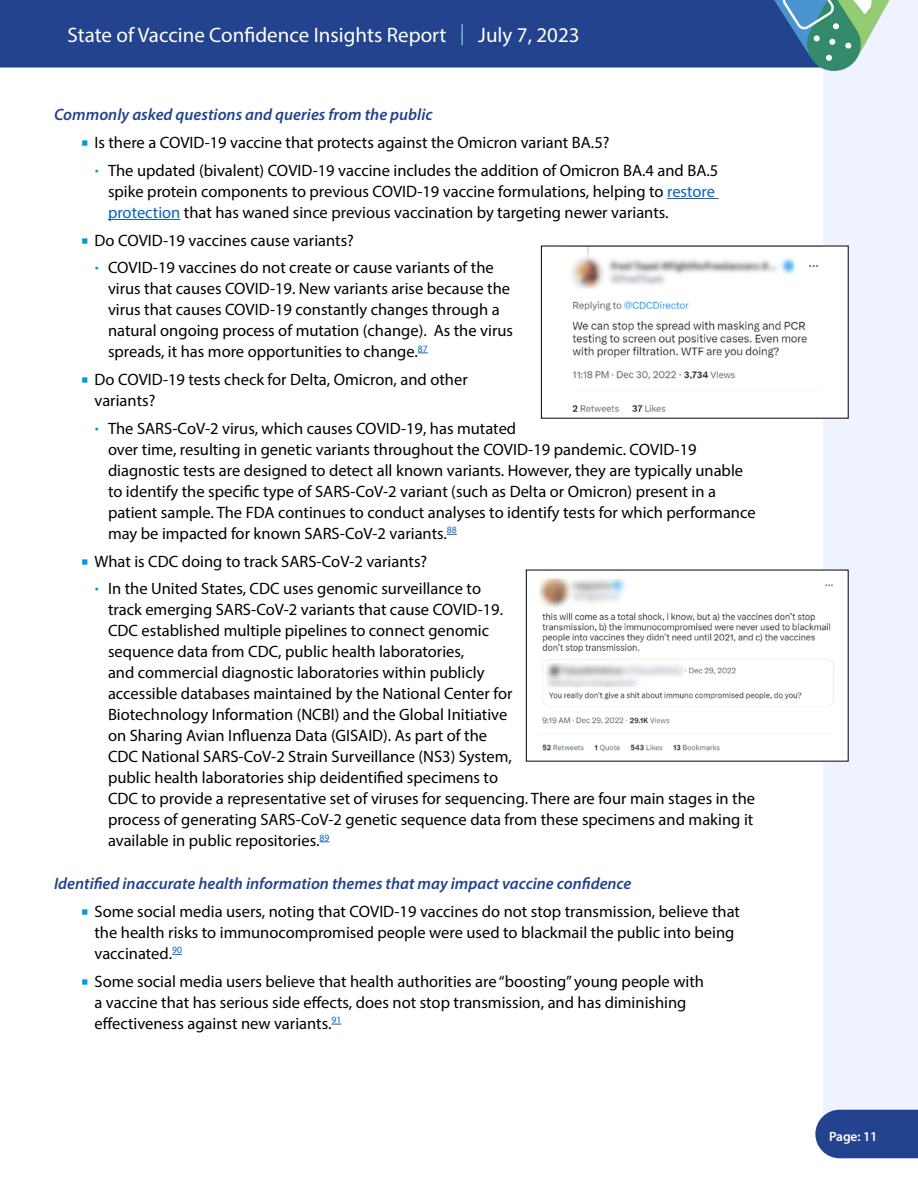
<style>
.page{position:relative;width:918px;height:1188px;background:#fff}
.page>*{position:absolute;margin:0;border:0;box-sizing:border-box;transform-origin:0 0}
.t1{font:21px "Myriad Pro";color:#fff}
.L2{font:16.5px/21px "Myriad Pro";color:#000}
.L{font:16.5px/21px "Myriad Pro";color:#000}
.P_Bold_Italic_Blue{font:italic 600 16.5px "Myriad Pro";color:#23438e}
.t2{font:600 13.5px "Myriad Pro";letter-spacing:-.01em;color:#fff}
.s1{color:#70cacb}
.s2{color:#0563c1}
</style>
<div class="page">
<div style="left:824px;top:0;width:94px;height:1110px;background:#eef3ff"></div>
<div style="left:815px;top:1110px;width:103px;height:48px;background:#23438e"></div>
<div style="left:0;top:0;width:751px;height:68px;background:#23438e"></div>
<img style="left:751px;top:0;width:160px;height:76px">
<hr style="left:667px;top:198px;width:52px;height:1px;background:#215e9e">
<hr style="left:108px;top:219px;width:72px;height:1px;background:#215e9e">
<div style="left:541px;top:246px;width:307px;height:172px;background:#fff"></div>
<img style="left:571px;top:248px;width:248px;height:164px">
<div style="left:526px;top:570px;width:322px;height:191px;background:#fff"></div>
<img style="left:539px;top:578px;width:295px;height:174px">
<p class="t1" style="left:68px;top:22px;width:514px">State of Vaccine Confidence Insights Report <span class="s1">|</span> July 7, 2023</p>
<p class="P_Bold_Italic_Blue" style="left:54px;top:104px;width:380px">Commonly asked questions and queries from the public</p>
<p class="L" style="left:94px;top:132px;width:517px">Is there a COVID-19 vaccine that protects against the Omicron variant BA.5?</p>
<p class="L2" style="left:108px;top:160px;width:612px">The updated (bivalent) COVID-19 vaccine includes the addition of Omicron BA.4 and BA.5 spike protein components to previous COVID-19 vaccine formulations, helping to <span class="s2">restore protection</span> that has waned since previous vaccination by targeting newer variants.</p>
<p class="L" style="left:94px;top:229px;width:261px">Do COVID-19 vaccines cause variants?</p>
<p class="L2" style="left:108px;top:257px;width:407px">COVID-19 vaccines do not create or cause variants of the virus that causes COVID-19. New variants arise because the virus that causes COVID-19 constantly changes through a natural ongoing process of mutation (change). As the virus spreads, it has more opportunities to change.<sup>87</sup></p>
<p class="L" style="left:94px;top:369px;width:375px">Do COVID-19 tests check for Delta, Omicron, and other variants?</p>
<p class="L2" style="left:108px;top:418px;width:649px">The SARS-CoV-2 virus, which causes COVID-19, has mutated<br>over time, resulting in genetic variants throughout the COVID-19 pandemic. COVID-19 diagnostic tests are designed to detect all known variants. However, they are typically unable to identify the specific type of SARS-CoV-2 variant (such as Delta or Omicron) present in a patient sample. The FDA continues to conduct analyses to identify tests for which performance may be impacted for known SARS-CoV-2 variants.<sup>88</sup></p>
<p class="L" style="left:94px;top:550px;width:334px">What is CDC doing to track SARS-CoV-2 variants?</p>
<p class="L2" style="left:108px;top:578px;width:649px">In the United States, CDC uses genomic surveillance to<br>track emerging SARS-CoV-2 variants that cause COVID-19.<br>CDC established multiple pipelines to connect genomic<br>sequence data from CDC, public health laboratories,<br>and commercial diagnostic laboratories within publicly<br>accessible databases maintained by the National Center for<br>Biotechnology Information (NCBI) and the Global Initiative<br>on Sharing Avian Influenza Data (GISAID). As part of the<br>CDC National SARS-CoV-2 Strain Surveillance (NS3) System,<br>public health laboratories ship deidentified specimens to<br>CDC to provide a representative set of viruses for sequencing. There are four main stages in the process of generating SARS-CoV-2 genetic sequence data from these specimens and making it available in public repositories.<sup>89</sup></p>
<p class="P_Bold_Italic_Blue" style="left:54px;top:873px;width:579px">Identified inaccurate health information themes that may impact vaccine confidence</p>
<p class="L" style="left:94px;top:901px;width:647px">Some social media users, noting that COVID-19 vaccines do not stop transmission, believe that the health risks to immunocompromised people were used to blackmail the public into being vaccinated.<sup>90</sup></p>
<p class="L" style="left:94px;top:970px;width:611px">Some social media users believe that health authorities are “boosting” young people with a vaccine that has serious side effects, does not stop transmission, and has diminishing effectiveness against new variants.<sup>91</sup></p>
<p class="t2" style="left:829px;top:1128px;width:50px">Page: 11</p>
</div>
